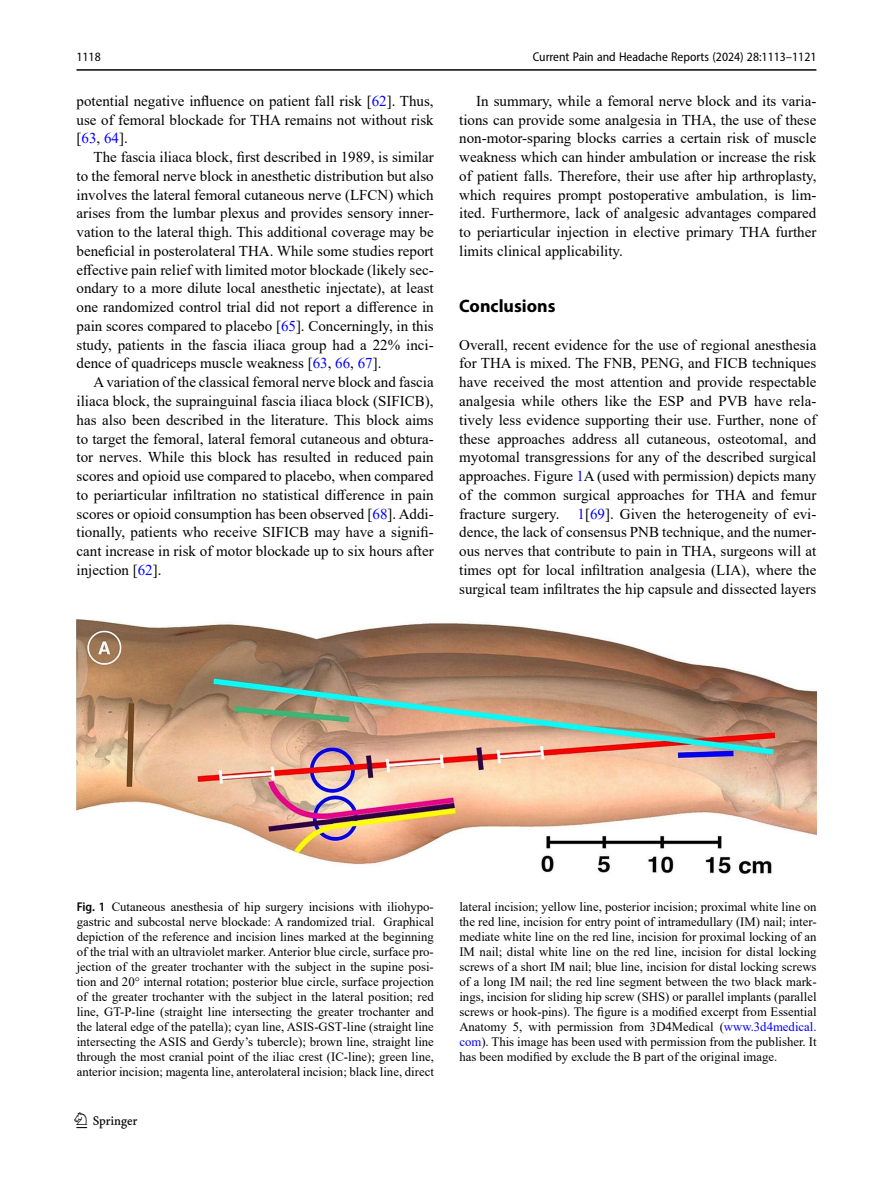
<style>
.page{position:relative;width:893px;height:1187px;background:#fff}
.page>*{position:absolute;margin:0;border:0;box-sizing:border-box;transform-origin:0 0}
.t1{font:22.5px "Springnew";color:#000}
.Head_1{font:700 18px "Myriad Pro";color:#000}
.Body_Text_Indent{font:15px/18.8px "Times New Roman";color:#000;text-align:justify}
.Body_Text{font:15px/18.8px "Times New Roman";color:#000;text-align:justify}
.Figure_Caption{font:12.75px/15px "Times New Roman";color:#000;text-align:justify}
.t2{font:semi-condensed 12.75px "Myriad Pro";color:#000}
.s1{color:#00f}
.s2{font-family:"Myriad Pro";font-weight:600;font-stretch:semi-condensed}
</style>
<div class="page">
<hr style="left:77px;top:69px;width:739px;height:2px;background:#000">
<img style="left:77px;top:619px;width:740px;height:255px">
<p class="t2" style="left:77px;top:49px;width:26px">1118</p>
<p class="Body_Text" style="left:77px;top:91px;width:359px">potential negative influence on patient fall risk [<span class="s1">62</span>]. Thus, use of femoral blockade for THA remains not without risk [<span class="s1">63</span>, <span class="s1">64</span>].</p>
<p class="Body_Text_Indent" style="left:77px;top:147px;width:359px;text-indent:17px">The fascia iliaca block, first described in 1989, is similar to the femoral nerve block in anesthetic distribution but also involves the lateral femoral cutaneous nerve (LFCN) which arises from the lumbar plexus and provides sensory inner&shy;vation to the lateral thigh. This additional coverage may be beneficial in posterolateral THA. While some studies report effective pain relief with limited motor blockade (likely sec&shy;ondary to a more dilute local anesthetic injectate), at least one randomized control trial did not report a difference in pain scores compared to placebo [<span class="s1">65</span>]. Concerningly, in this study, patients in the fascia iliaca group had a 22% inci&shy;dence of quadriceps muscle weakness [<span class="s1">63</span>, <span class="s1">66</span>, <span class="s1">67</span>].</p>
<p class="Body_Text_Indent" style="left:77px;top:372px;width:359px;text-indent:17px">A variation of the classical femoral nerve block and fascia iliaca block, the suprainguinal fascia iliaca block (SIFICB), has also been described in the literature. This block aims to target the femoral, lateral femoral cutaneous and obtura&shy;tor nerves. While this block has resulted in reduced pain scores and opioid use compared to placebo, when compared to periarticular infiltration no statistical difference in pain scores or opioid consumption has been observed [<span class="s1">68</span>]. Addi&shy;tionally, patients who receive SIFICB may have a signifi&shy;cant increase in risk of motor blockade up to six hours after injection [<span class="s1">62</span>].</p>
<p class="t2" style="left:533px;top:49px;width:285px">Current Pain and Headache Reports (2024) 28:1113–1121</p>
<p class="Body_Text_Indent" style="left:459px;top:91px;width:359px;text-indent:17px">In summary, while a femoral nerve block and its varia&shy;tions can provide some analgesia in THA, the use of these non-motor-sparing blocks carries a certain risk of muscle weakness which can hinder ambulation or increase the risk of patient falls. Therefore, their use after hip arthroplasty, which requires prompt postoperative ambulation, is lim&shy;ited. Furthermore, lack of analgesic advantages compared to periarticular injection in elective primary THA further limits clinical applicability.</p>
<p class="Head_1" style="left:459px;top:294px;width:98px">Conclusions</p>
<p class="Body_Text" style="left:459px;top:335px;width:359px">Overall, recent evidence for the use of regional anesthesia for THA is mixed. The FNB, PENG, and FICB techniques have received the most attention and provide respectable analgesia while others like the ESP and PVB have rela&shy;tively less evidence supporting their use. Further, none of these approaches address all cutaneous, osteotomal, and myotomal transgressions for any of the described surgical approaches. Figure <span class="s1">1</span>A (used with permission) depicts many of the common surgical approaches for THA and femur fracture surgery. <span class="s1">1</span>[<span class="s1">69</span>]. Given the heterogeneity of evi&shy;dence, the lack of consensus PNB technique, and the numer&shy;ous nerves that contribute to pain in THA, surgeons will at times opt for local infiltration analgesia (LIA), where the surgical team infiltrates the hip capsule and dissected layers</p>
<p class="Figure_Caption" style="left:77px;top:898px;width:359px"><span class="s2">Fig. 1</span> Cutaneous anesthesia of hip surgery incisions with iliohypo&shy;gastric and subcostal nerve blockade: A randomized trial. Graphical depiction of the reference and incision lines marked at the beginning of the trial with an ultraviolet marker. Anterior blue circle, surface pro&shy;jection of the greater trochanter with the subject in the supine posi&shy;tion and 20° internal rotation; posterior blue circle, surface projection of the greater trochanter with the subject in the lateral position; red line, GT-P‐line (straight line intersecting the greater trochanter and the lateral edge of the patella); cyan line, ASIS‐GST‐line (straight line intersecting the ASIS and Gerdy’s tubercle); brown line, straight line through the most cranial point of the iliac crest (IC‐line); green line, anterior incision; magenta line, anterolateral incision; black line, direct</p>
<p class="Figure_Caption" style="left:459px;top:898px;width:359px">lateral incision; yellow line, posterior incision; proximal white line on the red line, incision for entry point of intramedullary (IM) nail; inter&shy;mediate white line on the red line, incision for proximal locking of an IM nail; distal white line on the red line, incision for distal locking screws of a short IM nail; blue line, incision for distal locking screws of a long IM nail; the red line segment between the two black mark&shy;ings, incision for sliding hip screw (SHS) or parallel implants (parallel screws or hook‐pins). The figure is a modified excerpt from Essential Anatomy 5, with permission from 3D4Medical (<span class="s1">www.3d4medical. com</span>). This image has been used with permission from the publisher. It has been modified by exclude the B part of the original image.</p>
<h1 class="t1" style="left:77px;top:1107px;width:63px">1 3</h1>
</div>
